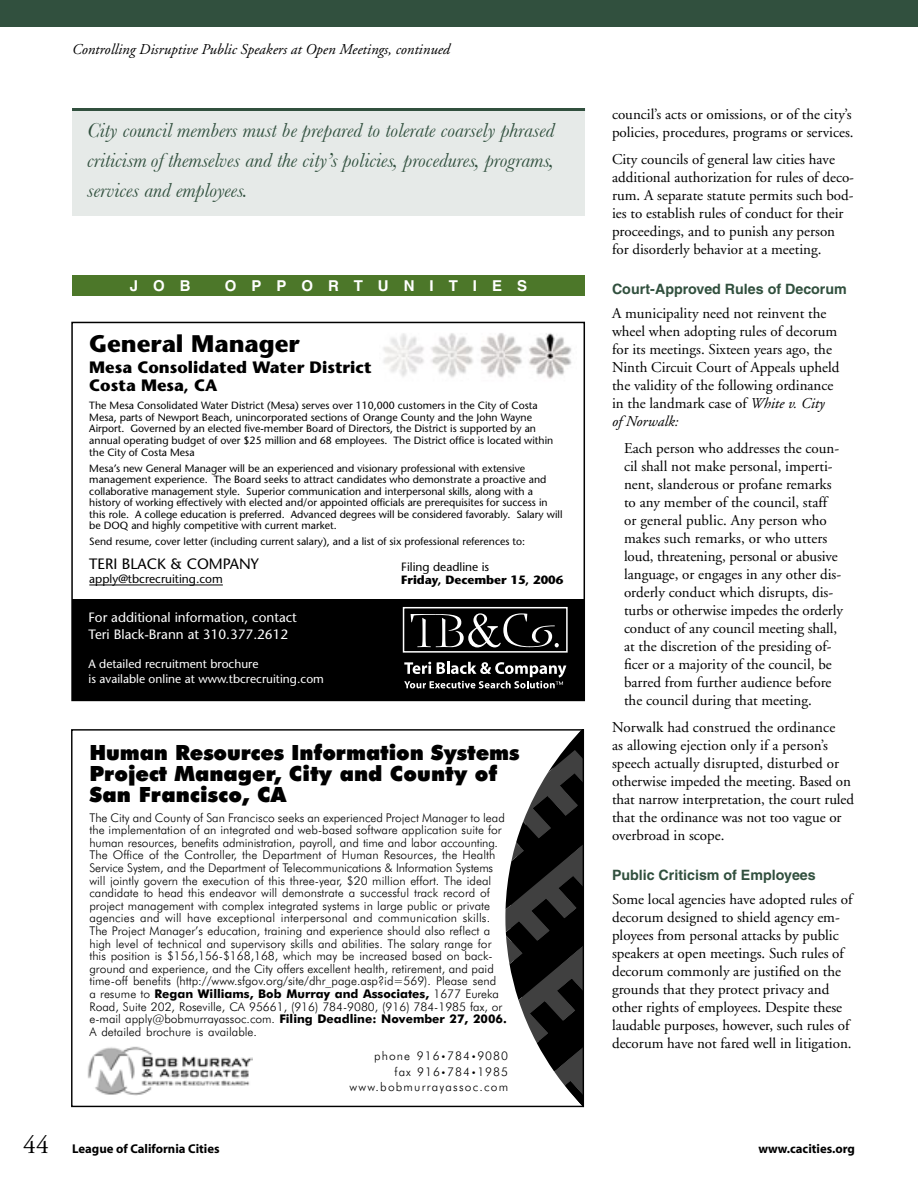
<style>
.page{position:relative;width:918px;height:1188px;background:#fff}
.page>*{position:absolute;margin:0;border:0;box-sizing:border-box;transform-origin:0 0}
.t1{font:700 24px "Stone Sans";color:#000}
.City_Forum_PQ{font:italic 21px/30px "Baskerville";color:#31503e;text-align:justify}
.t2{font:900 21px/21px "Futura BT";letter-spacing:-.005em;color:#000}
.t3{font:700 16.5px/18.1px "Stone Sans";color:#000}
.Body_Text{font:15px/18px "Adobe Garamond";color:#000}
.Continued{font:italic 15px "Adobe Garamond";color:#000}
.t4{font:15px "Stone Sans";color:#000}
.t5{font:700 15px "Helvetica";letter-spacing:1em;color:#fff}
.Sub_Head{font:700 14.25px "Helvetica";color:#31503e}
.t6{font:13.5px/16.5px "Stone Sans";color:#fff}
.t7{font:700 12.75px "Myriad";color:#000}
.t8{font:300 12px/12.6px "Futura BT";color:#000}
.t9{font:12px/15px "Stone Sans";color:#fff}
.t10{font:700 12px/13.5px "Stone Sans";color:#000}
.t11{font:300 12px/16.2px "Futura BT";letter-spacing:.09em;color:#000;text-align:right}
.t12{font:12px "Stone Sans";color:#000}
.t13{font:300 12px "Futura BT";letter-spacing:.1em;color:#000}
.t14{font:10.5px/11.6px "Stone Sans";color:#000}
.s1{font-weight:400}
.s2{font-weight:700}
.s3{font-size:9px}
.s4{font-style:italic}
.s5{font-family:"Adobe Garamond";font-weight:400;font-size:25.5px}
</style>
<div class="page">
<div style="left:72px;top:275px;width:513px;height:21px;background:#4c7729"></div>
<div style="left:0;top:0;width:918px;height:27px;background:#31503e"></div>
<div style="left:72px;top:108px;width:513px;height:107px;background:#e6eae8"></div>
<hr style="left:72px;top:108px;width:513px;height:3px;background:#31503e">
<svg style="left:505px;top:731px;width:77px;height:374px"></svg>
<img style="left:87px;top:1046px;width:166px;height:50px">
<img style="left:383px;top:333px;width:189px;height:46px">
<div style="left:72px;top:599px;width:512px;height:102px;background:#000"></div>
<div style="left:403px;top:607px;width:165px;height:46px;border:2px solid #fff"></div>
<svg style="left:411px;top:613px;width:148px;height:34px"></svg>
<svg style="left:404px;top:662px;width:162px;height:26px"></svg>
<hr style="left:89px;top:585px;width:134px;height:1px;background:#000">
<p class="Continued" style="left:72px;top:41px;width:380px">Controlling Disruptive Public Speakers at Open Meetings, continued</p>
<p class="City_Forum_PQ" style="left:87px;top:115px;width:469px">City council members must be prepared to tolerate coarsely phrased criticism of themselves and the city’s policies, procedures, programs, services and employees.</p>
<p class="t5" style="left:130px;top:276px;width:62px">JOB</p>
<p class="t5" style="left:225px;top:276px;width:304px">OPPORTUNITIES</p>
<p class="t1" style="left:89px;top:329px;width:212px">General Manager</p>
<p class="t3" style="left:89px;top:358px;width:284px">Mesa Consolidated Water District<br>Costa Mesa, CA</p>
<p class="t14" style="left:89px;top:400px;width:466px">The Mesa Consolidated Water District (Mesa) serves over 110,000 customers in the City of Costa Mesa, parts of Newport Beach, unincorporated sections of Orange County and the John Wayne Airport. Governed by an elected five-member Board of Directors, the District is supported by an annual operating budget of over $25 million and 68 employees. The District office is located within the City of Costa Mesa</p>
<p class="t14" style="left:89px;top:462px;width:475px">Mesa’s new General Manager will be an experienced and visionary professional with extensive management experience. The Board seeks to attract candidates who demonstrate a proactive and collaborative management style. Superior communication and interpersonal skills, along with a history of working effectively with elected and/or appointed officials are prerequisites for success in this role. A college education is preferred. Advanced degrees will be considered favorably. Salary will be DOQ and highly competitive with current market.</p>
<p class="t14" style="left:89px;top:536px;width:437px">Send resume, cover letter (including current salary), and a list of six professional references to:</p>
<p class="t4" style="left:89px;top:555px;width:171px">TERI BLACK &amp; COMPANY</p>
<p class="t12" style="left:89px;top:572px;width:135px">apply@tbcrecruiting.com</p>
<p class="t10" style="left:401px;top:560px;width:164px"><span class="s1">Filing deadline is<br></span>Friday, December 15, 2006</p>
<p class="t6" style="left:89px;top:609px;width:210px">For additional information, contact<br>Teri Black-Brann at 310.377.2612</p>
<p class="t9" style="left:89px;top:656px;width:237px">A detailed recruitment brochure<br>is available online at www.tbcrecruiting.com</p>
<p class="t2" style="left:89px;top:742px;width:431px">Human Resources Information Systems<br>Project Manager, City and County of<br>San Francisco, CA</p>
<p class="t8" style="left:89px;top:811px;width:419px">The City and County of San Francisco seeks an experienced Project Manager to lead the implementation of an integrated and web-based software application suite for human resources, benefits administration, payroll, and time and labor accounting.<br>The Office of the Controller, the Department of Human Resources, the Health Service System, and the Department of Telecommunications &amp; Information Systems will jointly govern the execution of this three-year, $20 million effort. The ideal candidate to head this endeavor will demonstrate a successful track record of project management with complex integrated systems in large public or private agencies and will have exceptional interpersonal and communication skills.<br>The Project Manager’s education, training and experience should also reflect a high level of technical and supervisory skills and abilities. The salary range for this position is $156,156-$168,168, which may be increased based on back&shy;ground and experience, and the City offers excellent health, retirement, and paid time-off benefits (http://www.sfgov.org/site/dhr_page.asp?id=569). Please send<br>a resume to <span class="s2">Regan Williams, Bob Murray and Associates,</span> 1677 Eureka Road, Suite 202, Roseville, CA 95661, (916) 784-9080, (916) 784-1985 fax, or e-mail apply@bobmurrayassoc.com. <span class="s2">Filing Deadline: November 27, 2006.<br></span>A detailed brochure is available.</p>
<p class="t11" style="left:374px;top:1047px;width:135px">phone 916<span class="s3">•</span>784<span class="s3">•</span>9080 fax 916<span class="s3">•</span>784<span class="s3">•</span>1985</p>
<p class="t13" style="left:350px;top:1079px;width:160px">www.bobmurrayassoc.com</p>
<p class="Body_Text" style="left:612px;top:106px;width:243px">council’s acts or omissions, or of the city’s policies, procedures, programs or services.</p>
<p class="Body_Text" style="left:612px;top:151px;width:244px">City councils of general law cities have additional authorization for rules of deco&shy;rum. A separate statute permits such bod&shy;ies to establish rules of conduct for their proceedings, and to punish any person for disorderly behavior at a meeting.</p>
<p class="Sub_Head" style="left:612px;top:280px;width:236px">Court-Approved Rules of Decorum</p>
<p class="Body_Text" style="left:612px;top:304px;width:229px">A municipality need not reinvent the wheel when adopting rules of decorum for its meetings. Sixteen years ago, the Ninth Circuit Court of Appeals upheld the validity of the following ordinance in the landmark case of <span class="s4">White v. City<br>of Norwalk:</span></p>
<p class="Body_Text" style="left:624px;top:439px;width:220px">Each person who addresses the coun&shy;cil shall not make personal, imperti&shy;nent, slanderous or profane remarks to any member of the council, staff or general public. Any person who makes such remarks, or who utters loud, threatening, personal or abusive language, or engages in any other dis&shy;orderly conduct which disrupts, dis&shy;turbs or otherwise impedes the orderly conduct of any council meeting shall, at the discretion of the presiding of&shy;ficer or a majority of the council, be barred from further audience before the council during that meeting.</p>
<p class="Body_Text" style="left:612px;top:718px;width:244px">Norwalk had construed the ordinance<br>as allowing ejection only if a person’s speech actually disrupted, disturbed or otherwise impeded the meeting. Based on that narrow interpretation, the court ruled that the ordinance was not too vague or overbroad in scope.</p>
<p class="Sub_Head" style="left:612px;top:866px;width:205px">Public Criticism of Employees</p>
<p class="Body_Text" style="left:612px;top:891px;width:242px">Some local agencies have adopted rules of decorum designed to shield agency em&shy;ployees from personal attacks by public speakers at open meetings. Such rules of decorum commonly are justified on the grounds that they protect privacy and other rights of employees. Despite these laudable purposes, however, such rules of decorum have not fared well in litigation.</p>
<p class="t7" style="left:23px;top:1142px;width:198px"><span class="s5">44</span> League of California Cities</p>
<p class="t7" style="left:758px;top:1142px;width:98px">www.cacities.org</p>
</div>
